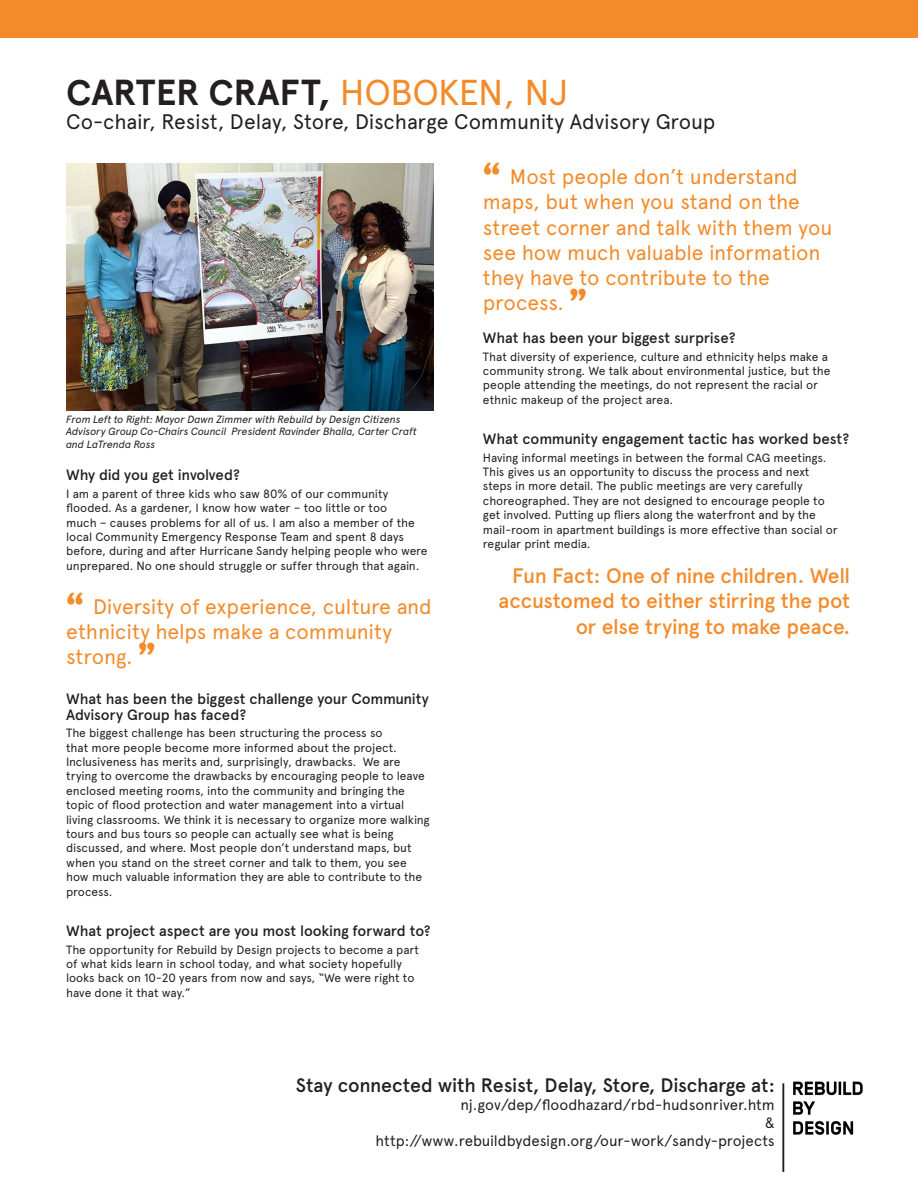
<style>
.page{position:relative;width:918px;height:1188px;background:#fff}
.page>*{position:absolute;margin:0;border:0;box-sizing:border-box;transform-origin:0 0}
.t1{font:700 36px "Apercu";letter-spacing:-.005em;color:#231f20}
.t2{font:21px/25.2px "Apercu";letter-spacing:-.005em;color:#f38b2a}
.t3{font:500 21px/25.2px "Apercu";letter-spacing:-.015em;color:#f38b2a;text-align:right}
.t4{font:21px "Apercu";letter-spacing:-.005em;color:#231f20}
.t5{font:500 19.5px "Apercu";letter-spacing:-.01em;color:#231f20}
.t6{font:500 15px "Apercu";letter-spacing:-.01em;color:#231f20}
.t7{font:15px/18px "Apercu";letter-spacing:-.005em;color:#231f20;text-align:right}
.t8{font:12px/14.4px "Apercu";letter-spacing:-.01em;color:#231f20}
.t9{font:italic 10.5px/12.6px "Apercu";letter-spacing:-.015em;color:#231f20}
.s1{font-weight:400;color:#f38b2a}
.s2{font-family:"Cooper Black Std";font-size:30px}
</style>
<div class="page">
<div style="left:0;top:0;width:918px;height:38px;background:#f38b2a"></div>
<img style="left:66px;top:163px;width:367px;height:248px">
<hr style="left:782px;top:1083px;width:2px;height:89px;background:#231f20">
<img style="left:793px;top:1081px;width:70px;height:53px">
<h1 class="t1" style="left:66px;top:71px;width:503px">CARTER CRAFT, <span class="s1">HOBOKEN, NJ</span></h1>
<h2 class="t4" style="left:66px;top:109px;width:651px">Co-chair, Resist, Delay, Store, Discharge Community Advisory Group</h2>
<p class="t9" style="left:66px;top:412px;width:352px">From Left to Right: Mayor Dawn Zimmer with Rebuild by Design Citizens<br>Advisory Group Co-Chairs Council President Ravinder Bhalla, Carter Craft and LaTrenda Ross</p>
<p class="t6" style="left:66px;top:466px;width:175px">Why did you get involved?</p>
<p class="t8" style="left:66px;top:486px;width:363px">I am a parent of three kids who saw 80% of our community flooded. As a gardener, I know how water – too little or too<br>much – causes problems for all of us. I am also a member of the local Community Emergency Response Team and spent 8 days before, during and after Hurricane Sandy helping people who were unprepared. No one should struggle or suffer through that again.</p>
<h2 class="t2" style="left:66px;top:593px;width:367px"><span class="s2">“</span> Diversity of experience, culture and ethnicity helps make a community strong. <span class="s2">”</span></h2>
<p class="t6" style="left:66px;top:690px;width:364px">What has been the biggest challenge your Community</p>
<p class="t6" style="left:66px;top:706px;width:182px">Advisory Group has faced?</p>
<p class="t8" style="left:66px;top:726px;width:365px">The biggest challenge has been structuring the process so<br>that more people become more informed about the project.<br>Inclusiveness has merits and, surprisingly, drawbacks. We are trying to overcome the drawbacks by encouraging people to leave enclosed meeting rooms, into the community and bringing the topic of flood protection and water management into a virtual living classrooms. We think it is necessary to organize more walking tours and bus tours so people can actually see what is being discussed, and where. Most people don’t understand maps, but when you stand on the street corner and talk to them, you see how much valuable information they are able to contribute to the process.</p>
<p class="t6" style="left:66px;top:922px;width:366px">What project aspect are you most looking forward to?</p>
<p class="t8" style="left:66px;top:942px;width:355px">The opportunity for Rebuild by Design projects to become a part of what kids learn in school today, and what society hopefully looks back on 10-20 years from now and says, “We were right to have done it that way.”</p>
<h2 class="t2" style="left:483px;top:164px;width:351px"><span class="s2">“</span> Most people don’t understand maps, but when you stand on the street corner and talk with them you see how much valuable information they have to contribute to the process. <span class="s2">”</span></h2>
<p class="t6" style="left:483px;top:329px;width:254px">What has been your biggest surprise?</p>
<p class="t8" style="left:483px;top:349px;width:349px">That diversity of experience, culture and ethnicity helps make a community strong. We talk about environmental justice, but the people attending the meetings, do not represent the racial or ethnic makeup of the project area.</p>
<p class="t6" style="left:483px;top:430px;width:368px">What community engagement tactic has worked best?</p>
<p class="t8" style="left:483px;top:450px;width:356px">Having informal meetings in between the formal CAG meetings.<br>This gives us an opportunity to discuss the process and next steps in more detail. The public meetings are very carefully choreographed. They are not designed to encourage people to get involved. Putting up fliers along the waterfront and by the mail-room in apartment buildings is more effective than social or regular print media.</p>
<h2 class="t3" style="left:499px;top:563px;width:353px">Fun Fact: One of nine children. Well accustomed to either stirring the pot or else trying to make peace.</h2>
<h3 class="t5" style="left:296px;top:1074px;width:480px">Stay connected with Resist, Delay, Store, Discharge at:</h3>
<p class="t7" style="left:376px;top:1096px;width:401px">nj.gov/dep/floodhazard/rbd-hudsonriver.htm<br>&amp; http://www.rebuildbydesign.org/our-work/sandy-projects</p>
</div>
